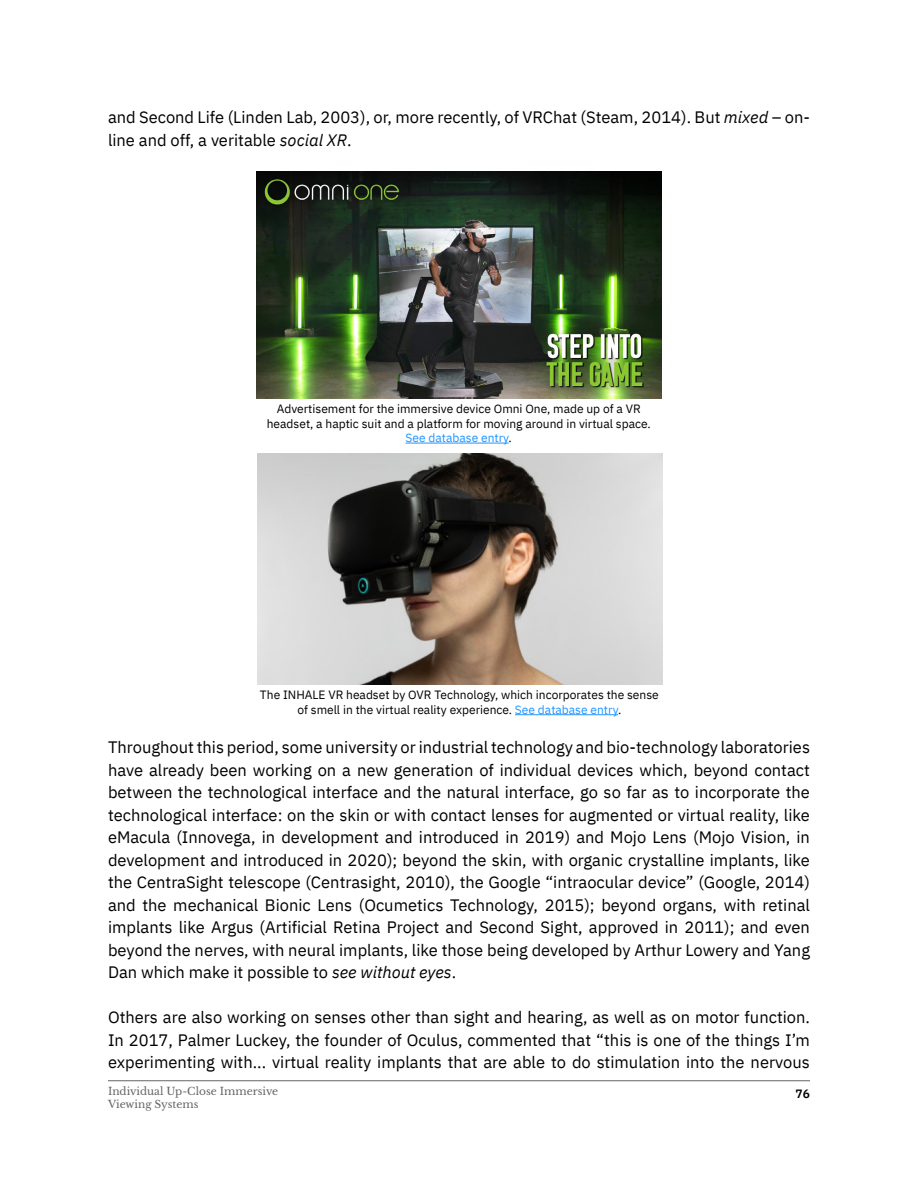
<style>
.page{position:relative;width:918px;height:1188px;background:#fff}
.page>*{position:absolute;margin:0;border:0;box-sizing:border-box;transform-origin:0 0}
.t1{font:16.5px/22.5px "IBM Plex Sans";color:#000;text-align:justify}
.t2{font:12px/14.4px "IBM Plex Sans";color:#000;text-align:center}
.t3{font:600 12px "IBM Plex Sans";color:#000}
.t4{font:10.5px/12.6px "Libre Baskerville";color:#646464}
.s1{font-style:italic}
.s2{color:#1f95ff}
</style>
<div class="page">
<hr style="left:108px;top:1080px;width:702px;height:1px;background:#646464">
<img style="left:257px;top:171px;width:405px;height:228px">
<hr style="left:406px;top:443px;width:103px;height:1px;background:#1f95ff">
<img style="left:258px;top:453px;width:405px;height:232px">
<hr style="left:515px;top:714px;width:103px;height:1px;background:#1f95ff">
<p class="t1" style="left:108px;top:105px;width:704px">and Second Life (Linden Lab, 2003 ,) or, more recently, of VRChat (Steam, 2014 .) But <span class="s1">mixed</span> – on-</p>
<p class="t1" style="left:108px;top:127px;width:245px">line and off a, veritable <span class="s1">social XR</span>.</p>
<p class="t2" style="left:267px;top:401px;width:385px">Advertisement for the immersive device Omni One, made up of a VR headset a, haptic suit and a platform for moving around in virtual space.<br><span class="s2">See database entry</span>.</p>
<p class="t2" style="left:260px;top:687px;width:400px">The INHALE VR headset by OVR Technology, which incorporates the sense of smell in the virtual reality experience. <span class="s2">See database entry</span>.</p>
<p class="t1" style="left:108px;top:735px;width:704px">Throughout this period, some university or industrial technology and bio-technology laboratories have already been working on a new generation of individual devices which, beyond contact between the technological interface and the natural interface, go so far as to incorporate the technological interface: on the skin or with contact lenses for augmented or virtual reality, like eMacula (Innovega, in development and introduced in 2019) and Mojo Lens (Mojo Vision, in development and introduced in 2020); beyond the skin, with organic crystalline implants, like the CentraSight telescope (Centrasight, 2010 ,) the Google “intraocular device” (Google, 2014( and the mechanical Bionic Lens (Ocumetics Technology, 2015); beyond organs, with retinal implants like Argus (Artificial Retina Project and Second Sight, approved in 2011); and even beyond the nerves, with neural implants, like those being developed by Arthur Lowery and Yang Dan which make it possible to <span class="s1">see without eyes</span>.</p>
<p class="t1" style="left:108px;top:1005px;width:704px">Others are also working on senses other than sight and hearing, as well as on motor function.<br>In 2017, Palmer Luckey, the founder of Oculus, commented that “this is one of the things m’ I experimenting with... virtual reality implants that are able to do stimulation into the nervous</p>
<p class="t4" style="left:108px;top:1085px;width:172px">Individual Up-Close Immersive<br>Viewing Systems</p>
<p class="t3" style="left:796px;top:1085px;width:16px">76</p>
</div>
